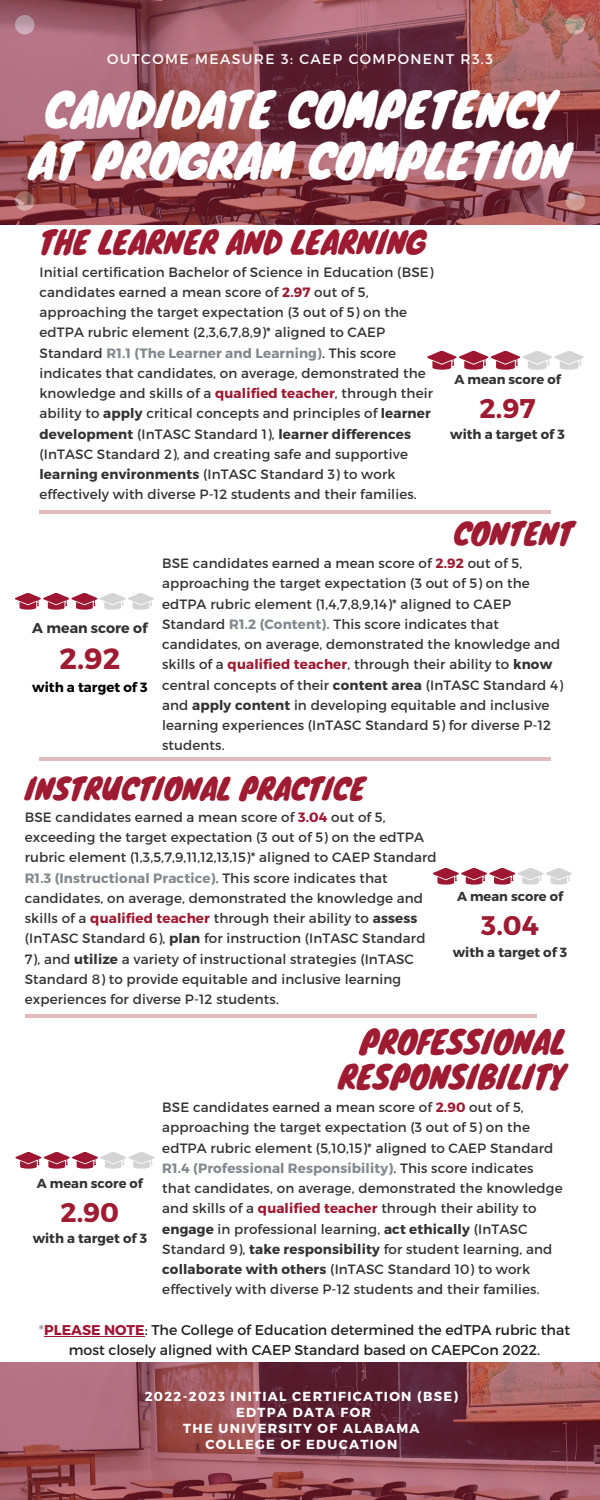
<style>
.page{position:relative;width:600px;height:1500px;background:#fff}
.page>*{position:absolute;margin:0;border:0;box-sizing:border-box;transform-origin:0 0}
.t1{font:46.5px/51px "Knewave";color:#fff;text-align:center}
.t2{font:31.4px/35.5px "Knewave";color:#9e1b32;text-align:right}
.t3{font:30.7px "Knewave";color:#9e1b32}
.t4{font:29.8px "Knewave";color:#9e1b32}
.t5{font:29.2px "Knewave";color:#9e1b32}
.t6{font:700 29.2px "Montserrat";color:#9e1b32}
.t7{font:700 27px "Montserrat";color:#9e1b32}
.t8{font:700 26.9px "Montserrat";color:#9e1b32}
.t9{font:14.2px/19.5px "Montserrat";color:#231f20;text-align:center}
.t10{font:700 14.2px "Montserrat";color:#333}
.t11{font:14px "Montserrat";letter-spacing:.1em;color:#fff}
.t12{font:13.5px/20.2px "Montserrat";letter-spacing:.01em;color:#333}
.t13{font:700 13.4px "Montserrat";color:#000}
.t14{font:700 13.3px "Montserrat";color:#333}
.t15{font:700 13.1px/15.8px "Montserrat";letter-spacing:.1em;color:#fff;text-align:center}
.t16{font:700 13.1px "Montserrat";color:#333}
.t17{font:700 13px "Montserrat";color:#333}
.s1{font-weight:700;color:#9e1b32}
.s2{font-weight:700;color:#828a8f}
.s3{font-weight:700}
.s4{font-weight:700;color:#9e1632}
.s5{font-weight:700;color:#a2a5a4}
</style>
<div class="page">
<hr style="left:39px;top:510px;width:512px;height:3px;background:#9e1b32">
<hr style="left:39px;top:757px;width:512px;height:4px;background:#e2bbc1">
<img style="left:0;top:0;width:600px;height:225px">
<img style="left:0;top:1362px;width:599px;height:138px">
<hr style="left:25px;top:1014px;width:512px;height:4px;background:#e2bbc1">
<hr style="left:44px;top:1336px;width:101px;height:1px;background:#9e1632">
<svg style="left:427px;top:351px;width:157px;height:19px"></svg>
<svg style="left:15px;top:593px;width:139px;height:17px"></svg>
<svg style="left:433px;top:868px;width:139px;height:16px"></svg>
<svg style="left:15px;top:1152px;width:139px;height:17px"></svg>
<h4 class="t11" style="left:107px;top:50px;width:387px">OUTCOME MEASURE 3: CAEP COMPONENT R3.3</h4>
<p class="t1" style="left:30px;top:82px;width:542px">CANDIDATE COMPETENCY<br>AT PROGRAM COMPLETION</p>
<p class="t3" style="left:39px;top:217px;width:388px">THE LEARNER AND LEARNING</p>
<h2 class="t12" style="left:39px;top:261px;width:396px">Initial certification Bachelor of Science in Education (BSE) candidates earned a mean score of <span class="s1">2.97</span> out of 5, approaching the target expectation (3 out of 5) on the edTPA rubric element (2,3,6,7,8,9)* aligned to CAEP Standard <span class="s2">R1.1 (The Learner and Learning)</span>. This score indicates that candidates, on average, demonstrated the knowledge and skills of a <span class="s1">qualified teacher</span>, through their ability to <span class="s3">apply</span> critical concepts and principles of <span class="s3">learner development</span> (InTASC Standard 1), <span class="s3">learner differences </span>(InTASC Standard 2), and creating safe and supportive <span class="s3">learning environments</span> (InTASC Standard 3) to work effectively with diverse P-12 students and their families.</h2>
<h5 class="t16" style="left:454px;top:371px;width:108px">A mean score of</h5>
<h5 class="t7" style="left:480px;top:391px;width:57px">2.97</h5>
<h5 class="t14" style="left:450px;top:426px;width:116px">with a target of 3</h5>
<h2 class="t10" style="left:32px;top:619px;width:117px">A mean score of</h2>
<h2 class="t6" style="left:60px;top:639px;width:62px">2.92</h2>
<h2 class="t13" style="left:32px;top:679px;width:117px">with a target of 3</h2>
<p class="t4" style="left:454px;top:510px;width:121px">CONTENT</p>
<p class="t12" style="left:162px;top:552px;width:403px">BSE candidates earned a mean score of <span class="s1">2.92</span> out of 5, approaching the target expectation (3 out of 5) on the edTPA rubric element (1,4,7,8,9,14)* aligned to CAEP Standard <span class="s2">R1.2 (Content).</span> This score indicates that candidates, on average, demonstrated the knowledge and skills of a <span class="s1">qualified teacher</span>, through their ability to <span class="s3">know </span>central concepts of their <span class="s3">content area</span> (InTASC Standard 4) and <span class="s3">apply content</span> in developing equitable and inclusive learning experiences (InTASC Standard 5) for diverse P-12 students.</p>
<h1 class="t5" style="left:25px;top:765px;width:342px">INSTRUCTIONAL PRACTICE</h1>
<p class="t12" style="left:25px;top:806px;width:414px">BSE candidates earned a mean score of <span class="s4">3.04</span> out of 5, exceeding the target expectation (3 out of 5) on the edTPA rubric element (1,3,5,7,9,11,12,13,15)* aligned to CAEP Standard <span class="s2">R1.3 (Instructional Practice)</span>. This score indicates that candidates, on average, demonstrated the knowledge and skills of a <span class="s1">qualified teacher</span> through their ability to <span class="s3">assess </span>(InTASC Standard 6), <span class="s3">plan</span> for instruction (InTASC Standard 7), and <span class="s3">utilize</span> a variety of instructional strategies (InTASC Standard 8) to provide equitable and inclusive learning experiences for diverse P-12 students.</p>
<p class="t17" style="left:457px;top:888px;width:108px">A mean score of</p>
<p class="t8" style="left:481px;top:908px;width:59px">3.04</p>
<p class="t14" style="left:453px;top:943px;width:116px">with a target of 3</p>
<p class="t17" style="left:37px;top:1175px;width:108px">A mean score of</p>
<p class="t8" style="left:61px;top:1195px;width:60px">2.90</p>
<p class="t14" style="left:33px;top:1230px;width:116px">with a target of 3</p>
<h5 class="t2" style="left:338px;top:1023px;width:228px">PROFESSIONAL<br>RESPONSIBILITY</h5>
<h2 class="t12" style="left:162px;top:1097px;width:402px">BSE candidates earned a mean score of <span class="s1">2.90</span> out of 5, approaching the target expectation (3 out of 5) on the edTPA rubric element (5,10,15)* aligned to CAEP Standard <span class="s2">R1.4 (Professional Responsibility)</span>. This score indicates that candidates, on average, demonstrated the knowledge and skills of a <span class="s1">qualified teacher</span> through their ability to <span class="s3">engage</span> in professional learning, <span class="s3">act ethically</span> (InTASC Standard 9), <span class="s3">take responsibility</span> for student learning, and <span class="s3">collaborate with others</span> (InTASC Standard 10) to work effectively with diverse P-12 students and their families.</h2>
<h5 class="t9" style="left:39px;top:1320px;width:533px"><span class="s5">*</span><span class="s4">PLEASE NOTE</span>: The College of Education determined the edTPA rubric that most closely aligned with CAEP Standard based on CAEPCon 2022.</h5>
<p class="t15" style="left:145px;top:1388px;width:315px">2022-2023 INITIAL CERTIFICATION (BSE)<br>EDTPA DATA FOR<br>THE UNIVERSITY OF ALABAMA<br>COLLEGE OF EDUCATION</p>
</div>
